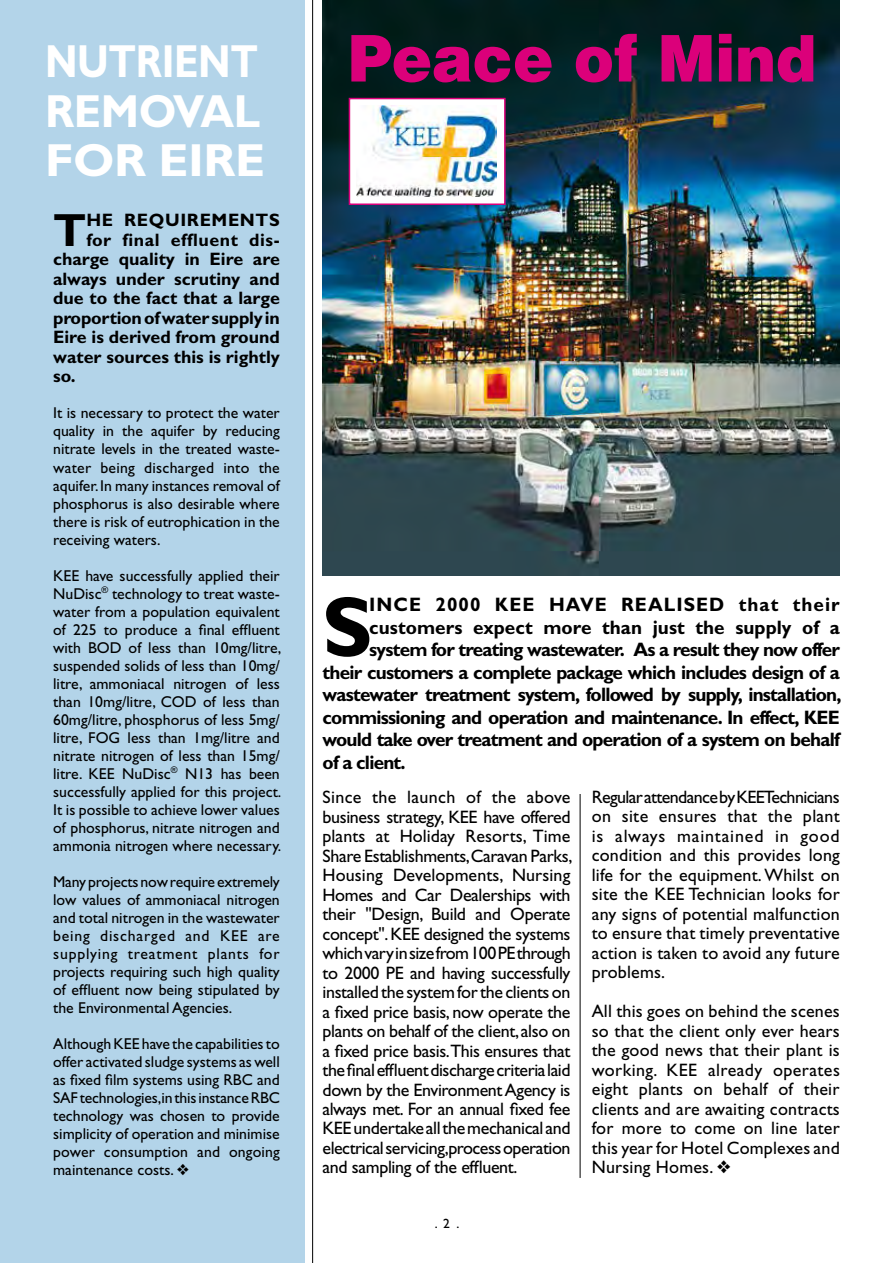
<style>
.page{position:relative;width:893px;height:1263px;background:#fff}
.page>*{position:absolute;margin:0;border:0;box-sizing:border-box;transform-origin:0 0}
.t1{font:700 85.5px "Gill Sans";color:#000}
.t2{font:900 64.5px "Helvetica";color:#db007a;scale:.94 1}
.t3{font:700 46.65px "Gill Sans";color:#000}
.t4{font:700 46.5px/49.5px "Gill Sans";letter-spacing:-.01em;color:#fff;scale:.93 1}
.t5{font:700 46.5px "Gill Sans";letter-spacing:-.01em;color:#fff;scale:.83 1}
.t6{font:700 19.5px "Gill Sans";letter-spacing:-.04em;color:#000}
.t7{font:700 19.5px "Gill Sans";letter-spacing:.005em;color:#000}
.t8{font:700 19.5px "Gill Sans";letter-spacing:.055em;color:#000}
.t9{font:18px/19.5px "Gill Sans";letter-spacing:.01em;color:#000;text-align:justify}
.t10{font:700 18px "Gill Sans";color:#000}
.t11{font:700 18px "Gill Sans";letter-spacing:.035em;color:#000}
.t12{font:15.75px/18px "Gill Sans";color:#000;text-align:justify}
.t13{font:13.5px "Gill Sans";color:#000}
</style>
<div class="page">
<hr style="left:580px;top:43px;width:1px;height:1135px;background:#000">
<hr style="left:312px;top:0;width:1px;height:1263px;background:#000">
<div style="left:568px;top:0;width:24px;height:793px;background:#fff"></div>
<img style="left:322px;top:0;width:518px;height:575px">
<div style="left:0;top:0;width:304px;height:1263px;background:#b3d4e9"></div>
<div style="left:349px;top:98px;width:157px;height:107px;background:#fff;border:2px solid #db007a"></div>
<img style="left:356px;top:106px;width:140px;height:91px">
<h3 class="t5" style="left:45px;top:34px;width:258px">NUTRIENT</h3>
<h2 class="t2" style="left:348px;top:16px;width:500px">Peace of Mind</h2>
<h3 class="t4" style="left:45px;top:86px;width:238px">REMOVAL<br>FOR EIRE</h3>
<h3 class="t3" style="left:53px;top:203px;width:35px">T</h3>
<p class="t11" style="left:86px;top:210px;width:195px">HE REQUIREMENTS</p>
<p class="t11" style="left:86px;top:229px;width:195px">for final effluent dis-</p>
<p class="t10" style="left:53px;top:249px;width:228px">charge quality in Eire are</p>
<p class="t10" style="left:53px;top:268px;width:228px">always under scrutiny and</p>
<p class="t10" style="left:53px;top:288px;width:228px">due to the fact that a large</p>
<p class="t10" style="left:53px;top:307px;width:228px">proportion of water supply in</p>
<p class="t10" style="left:53px;top:327px;width:228px">Eire is derived from ground</p>
<p class="t10" style="left:53px;top:346px;width:228px">water sources this is rightly</p>
<p class="t10" style="left:53px;top:366px;width:24px">so.</p>
<p class="t12" style="left:53px;top:404px;width:228px">It is necessary to protect the water quality in the aquifer by reducing nitrate levels in the treated waste&shy;water being discharged into the aquifer. In many instances removal of phosphorus is also desirable where there is risk of eutrophication in the receiving waters.</p>
<p class="t12" style="left:53px;top:566px;width:230px">KEE have successfully applied their NuDisc<sup>®</sup> technology to treat waste&shy;water from a population equivalent of 225 to produce a final effluent with BOD of less than 10mg/litre, suspended solids of less than 10mg/ litre, ammoniacal nitrogen of less than 10mg/litre, COD of less than 60mg/litre, phosphorus of less 5mg/ litre, FOG less than 1mg/litre and nitrate nitrogen of less than 15mg/ litre. KEE NuDisc<sup>®</sup> N13 has been successfully applied for this project.<br>It is possible to achieve lower values of phosphorus, nitrate nitrogen and ammonia nitrogen where necessary.</p>
<p class="t12" style="left:53px;top:872px;width:228px">Many projects now require extremely low values of ammoniacal nitrogen and total nitrogen in the wastewater being discharged and KEE are supplying treatment plants for projects requiring such high quality of effluent now being stipulated by the Environmental Agencies.</p>
<p class="t12" style="left:53px;top:1034px;width:228px">Although KEE have the capabilities to offer activated sludge systems as well as fixed film systems using RBC and SAF technologies,in this instance RBC technology was chosen to provide simplicity of operation and minimise power consumption and ongoing maintenance costs. ❖</p>
<h1 class="t1" style="left:322px;top:577px;width:52px">S</h1>
<p class="t8" style="left:369px;top:593px;width:472px">INCE 2000 KEE HAVE REALISED that their</p>
<p class="t7" style="left:369px;top:615px;width:472px">customers expect more than just the supply of a</p>
<p class="t6" style="left:369px;top:638px;width:472px">system for treating wastewater. As a result they now offer</p>
<p class="t6" style="left:323px;top:660px;width:519px">their customers a complete package which includes design of a</p>
<p class="t6" style="left:323px;top:683px;width:521px">wastewater treatment system, followed by supply, installation,</p>
<p class="t6" style="left:323px;top:705px;width:519px">commissioning and operation and maintenance. In effect, KEE</p>
<p class="t6" style="left:323px;top:728px;width:519px">would take over treatment and operation of a system on behalf</p>
<p class="t6" style="left:323px;top:750px;width:85px">of a client.</p>
<p class="t9" style="left:322px;top:787px;width:251px">Since the launch of the above business strategy, KEE have offered plants at Holiday Resorts, Time Share Establishments,Caravan Parks, Housing Developments, Nursing Homes and Car Dealerships with their "Design, Build and Operate concept". KEE designed the systems which vary in size from 100 PE through to 2000 PE and having successfully installed the system for the clients on a fixed price basis, now operate the plants on behalf of the client, also on a fixed price basis.This ensures that the final effluent discharge criteria laid down by the Environment Agency is always met. For an annual fixed fee KEE undertake all the mechanical and electrical servicing,process operation and sampling of the effluent.</p>
<p class="t9" style="left:592px;top:787px;width:250px">Regular attendance by KEE Technicians on site ensures that the plant is always maintained in good condition and this provides long life for the equipment. Whilst on site the KEE Technician looks for any signs of potential malfunction to ensure that timely preventative action is taken to avoid any future problems.</p>
<p class="t9" style="left:592px;top:1002px;width:250px">All this goes on behind the scenes so that the client only ever hears the good news that their plant is working. KEE already operates eight plants on behalf of their clients and are awaiting contracts for more to come on line later this year for Hotel Complexes and Nursing Homes. ❖</p>
<p class="t13" style="left:435px;top:1215px;width:26px">.2.</p>
</div>
